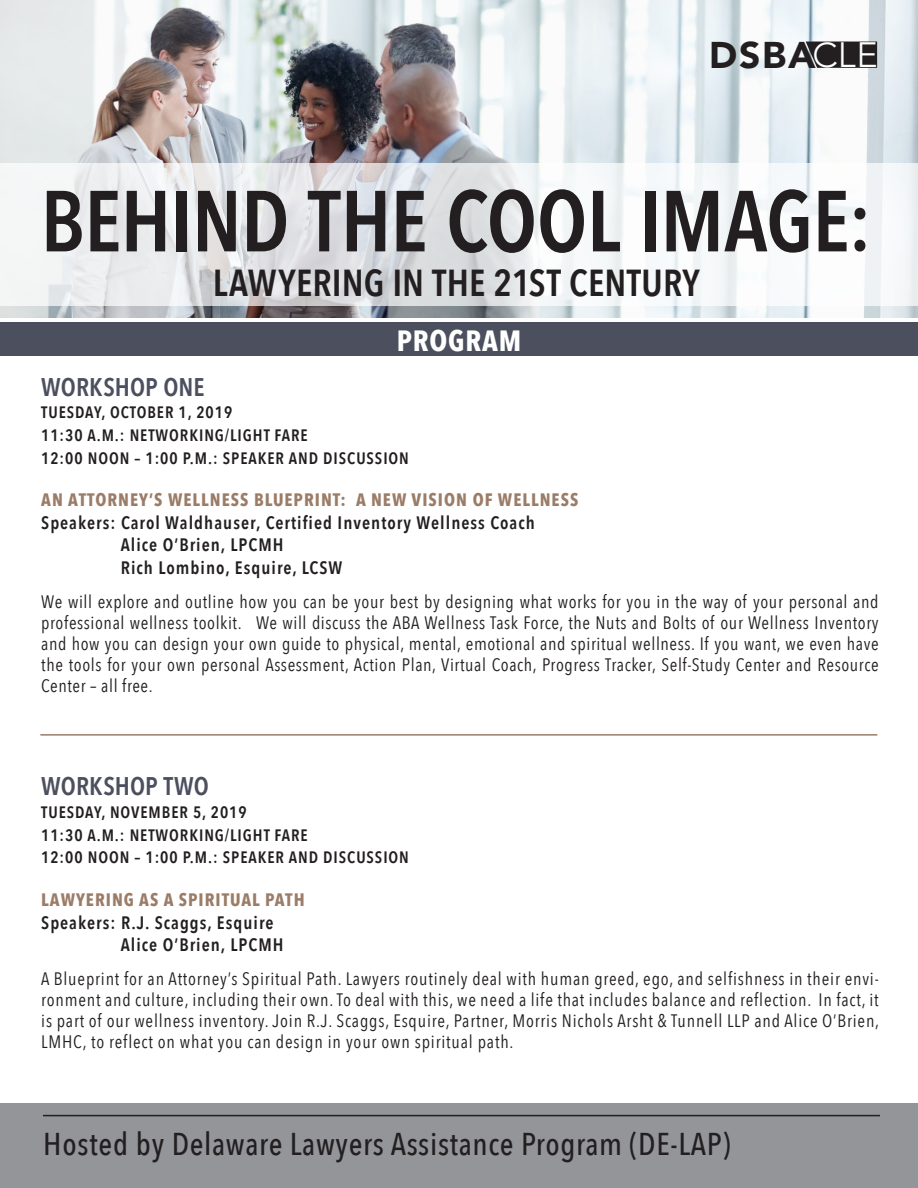
<style>
.page{position:relative;width:918px;height:1188px;background:#fff}
.page>*{position:absolute;margin:0;border:0;box-sizing:border-box;transform-origin:0 0}
.t1{font:600 85.5px "Avenir Next Condensed";letter-spacing:-.01em;color:#231f20}
.t2{font:600 37.5px "Avenir Next Condensed";letter-spacing:.005em;color:#231f20}
.t3{font:900 37.2px "Avenir";color:#231f20}
.t4{font:500 31.5px "Avenir Next Condensed";letter-spacing:.02em;color:#231f20}
.t5{font:700 29.25px "Avenir Next Condensed";letter-spacing:.03em;color:#fff}
.t6{font:600 25.5px "Avenir Next Condensed";letter-spacing:.005em;color:#4c4f5e}
.t7{font:18px/21px "Avenir Next Condensed";letter-spacing:.035em;color:#231f20;text-align:justify}
.t8{font:600 18px "Avenir Next Condensed";letter-spacing:.055em;color:#231f20}
.t9{font:700 18px "Avenir Next Condensed";letter-spacing:.055em;color:#9b7c67}
.t10{font:600 16.5px "Avenir Next Condensed";letter-spacing:.055em;color:#231f20}
.s1{font-weight:300;font-size:34.5px;color:#fff}
.s2{font-weight:300;font-size:35.25px;color:#fff}
</style>
<div class="page">
<img style="left:0;top:0;width:918px;height:318px">
<div style="left:0;top:322px;width:918px;height:34px;background:#4c4f5e"></div>
<svg style="left:0;top:164px;width:918px;height:142px"></svg>
<div style="left:0;top:1104px;width:918px;height:84px;background:#939598"></div>
<hr style="left:43px;top:1115px;width:837px;height:1px;background:#231f20">
<svg style="left:806px;top:42px;width:71px;height:26px;background:#312f30"></svg>
<hr style="left:40px;top:734px;width:837px;height:2px;background:#9b7c67">
<h3 class="t3" style="left:709px;top:23px;width:170px">DSBA<span class="s1">C</span><span class="s2">LE</span></h3>
<p class="t1" style="left:41px;top:148px;width:833px">BEHIND THE COOL IMAGE:</p>
<p class="t2" style="left:213px;top:251px;width:488px">LAWYERING IN THE 21ST CENTURY</p>
<p class="t5" style="left:397px;top:322px;width:126px">PROGRAM</p>
<p class="t6" style="left:41px;top:365px;width:165px">WORKSHOP ONE</p>
<p class="t10" style="left:41px;top:398px;width:193px">TUESDAY, OCTOBER 1, 2019</p>
<p class="t10" style="left:41px;top:421px;width:268px">11:30 A.M.: NETWORKING/LIGHT FARE</p>
<p class="t10" style="left:41px;top:443px;width:369px">12:00 NOON – 1:00 P.M.: SPEAKER AND DISCUSSION</p>
<p class="t9" style="left:41px;top:489px;width:539px">AN ATTORNEY’S WELLNESS BLUEPRINT: A NEW VISION OF WELLNESS</p>
<p class="t8" style="left:41px;top:507px;width:495px">Speakers: Carol Waldhauser, Certified Inventory Wellness Coach</p>
<p class="t8" style="left:121px;top:529px;width:164px">Alice O’Brien, LPCMH</p>
<p class="t8" style="left:121px;top:552px;width:223px">Rich Lombino, Esquire, LCSW</p>
<p class="t7" style="left:41px;top:590px;width:839px">We will explore and outline how you can be your best by designing what works for you in the way of your personal and professional wellness toolkit. We will discuss the ABA Wellness Task Force, the Nuts and Bolts of our Wellness Inventory and how you can design your own guide to physical, mental, emotional and spiritual wellness. If you want, we even have the tools for your own personal Assessment, Action Plan, Virtual Coach, Progress Tracker, Self-Study Center and Resource Center – all free.</p>
<p class="t6" style="left:41px;top:764px;width:169px">WORKSHOP TWO</p>
<p class="t10" style="left:41px;top:798px;width:207px">TUESDAY, NOVEMBER 5, 2019</p>
<p class="t10" style="left:41px;top:821px;width:268px">11:30 A.M.: NETWORKING/LIGHT FARE</p>
<p class="t10" style="left:41px;top:843px;width:369px">12:00 NOON – 1:00 P.M.: SPEAKER AND DISCUSSION</p>
<p class="t9" style="left:41px;top:888px;width:265px">LAWYERING AS A SPIRITUAL PATH</p>
<p class="t8" style="left:41px;top:907px;width:234px">Speakers: R.J. Scaggs, Esquire</p>
<p class="t8" style="left:121px;top:929px;width:164px">Alice O’Brien, LPCMH</p>
<p class="t7" style="left:41px;top:967px;width:839px">A Blueprint for an Attorney’s Spiritual Path. Lawyers routinely deal with human greed, ego, and selfishness in their envi&shy;ronment and culture, including their own. To deal with this, we need a life that includes balance and reflection. In fact, it is part of our wellness inventory. Join R.J. Scaggs, Esquire, Partner, Morris Nichols Arsht &amp; Tunnell LLP and Alice O’Brien, LMHC, to reflect on what you can design in your own spiritual path.</p>
<p class="t4" style="left:43px;top:1125px;width:689px">Hosted by Delaware Lawyers Assistance Program (DE-LAP)</p>
</div>
